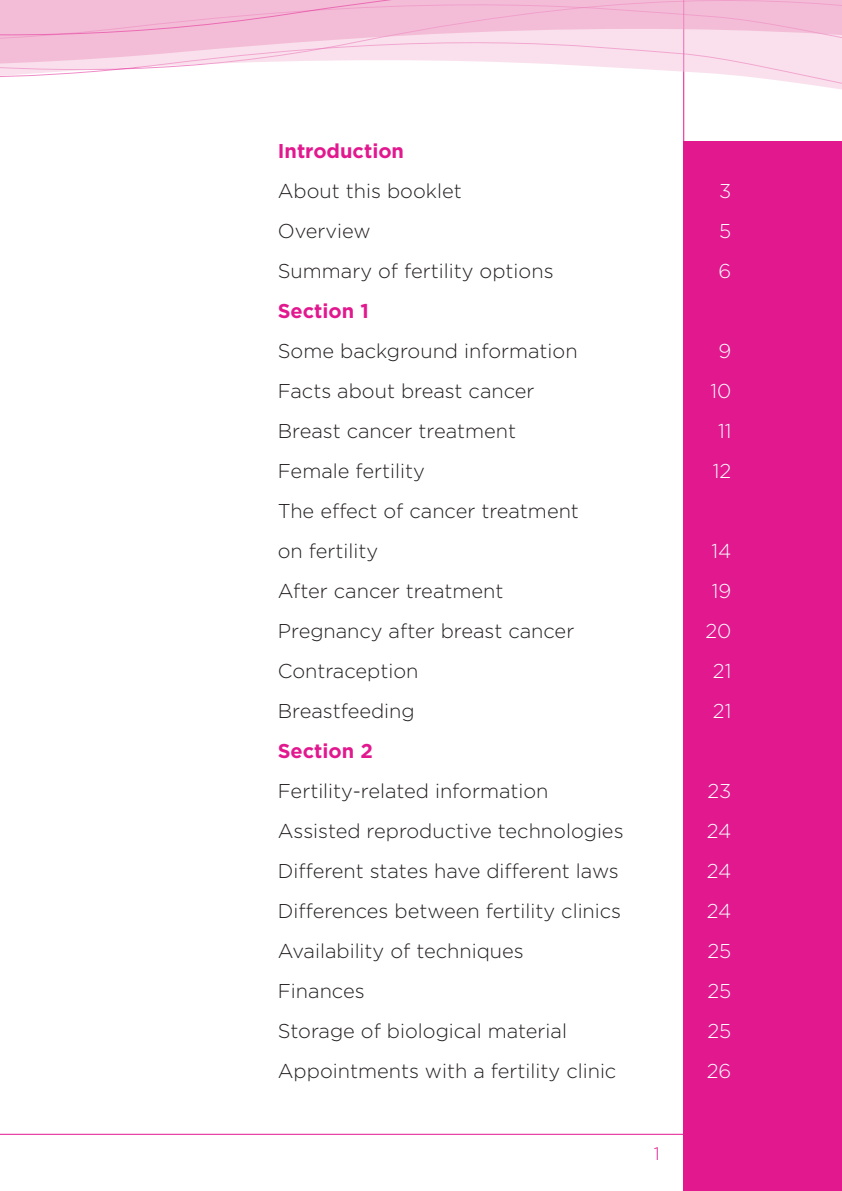
<style>
.page{position:relative;width:842px;height:1191px;background:#fff}
.page>*{position:absolute;margin:0;border:0;box-sizing:border-box;transform-origin:0 0}
.Contents{font:300 20px/40px "Gotham";color:#231f20}
.Contents-2{font:300 20px "Gotham";color:#fff}
.Contents-3{font:700 20px "Gotham";color:#e2188f}
.t1{font:300 18px "Gotham";color:#e2188f}
.s1{font-weight:700;color:#e2188f}
</style>
<div class="page">
<hr style="left:683px;top:0;width:1px;height:1191px;background:#e2188f">
<hr style="left:0;top:1133px;width:842px;height:1px;background:#e2188f">
<svg style="left:0;top:0;width:842px;height:83px"></svg>
<div style="left:683px;top:142px;width:159px;height:1049px;background:#e2188f"></div>
<p class="Contents-3" style="left:278px;top:137px;width:128px">Introduction</p>
<p class="Contents" style="left:278px;top:170px;width:185px">About this booklet</p>
<p class="Contents-2" style="left:719px;top:178px;width:14px">3</p>
<p class="Contents" style="left:278px;top:210px;width:94px">Overview</p>
<p class="Contents-2" style="left:719px;top:218px;width:14px">5</p>
<p class="Contents" style="left:278px;top:250px;width:277px">Summary of fertility options</p>
<p class="Contents-2" style="left:718px;top:258px;width:14px">6</p>
<p class="Contents" style="left:278px;top:290px;width:301px"><span class="s1">Section 1<br></span>Some background information</p>
<p class="Contents-2" style="left:718px;top:338px;width:14px">9</p>
<p class="Contents" style="left:278px;top:370px;width:258px">Facts about breast cancer</p>
<p class="Contents-2" style="left:710px;top:378px;width:22px">10</p>
<p class="Contents" style="left:278px;top:410px;width:240px">Breast cancer treatment</p>
<p class="Contents-2" style="left:718px;top:418px;width:15px">11</p>
<p class="Contents" style="left:278px;top:450px;width:149px">Female fertility</p>
<p class="Contents-2" style="left:713px;top:458px;width:20px">12</p>
<p class="Contents" style="left:278px;top:490px;width:303px">The effect of cancer treatment on fertility</p>
<p class="Contents-2" style="left:711px;top:538px;width:21px">14</p>
<p class="Contents" style="left:278px;top:570px;width:227px">After cancer treatment</p>
<p class="Contents-2" style="left:712px;top:578px;width:21px">19</p>
<p class="Contents" style="left:278px;top:610px;width:298px">Pregnancy after breast cancer</p>
<p class="Contents-2" style="left:705px;top:618px;width:27px">20</p>
<p class="Contents" style="left:278px;top:650px;width:142px">Contraception</p>
<p class="Contents-2" style="left:713px;top:658px;width:20px">21</p>
<p class="Contents" style="left:278px;top:690px;width:138px">Breastfeeding</p>
<p class="Contents-2" style="left:713px;top:698px;width:20px">21</p>
<p class="Contents" style="left:278px;top:730px;width:272px"><span class="s1">Section 2<br></span>Fertility-related information</p>
<p class="Contents-2" style="left:707px;top:778px;width:25px">23</p>
<p class="Contents" style="left:278px;top:810px;width:347px">Assisted reproductive technologies</p>
<p class="Contents-2" style="left:707px;top:818px;width:26px">24</p>
<p class="Contents" style="left:278px;top:850px;width:343px">Different states have different laws</p>
<p class="Contents-2" style="left:707px;top:858px;width:26px">24</p>
<p class="Contents" style="left:278px;top:890px;width:345px">Differences between fertility clinics</p>
<p class="Contents-2" style="left:707px;top:898px;width:26px">24</p>
<p class="Contents" style="left:278px;top:930px;width:247px">Availability of techniques</p>
<p class="Contents-2" style="left:707px;top:938px;width:25px">25</p>
<p class="Contents" style="left:278px;top:970px;width:88px">Finances</p>
<p class="Contents-2" style="left:707px;top:978px;width:25px">25</p>
<p class="Contents" style="left:278px;top:1010px;width:291px">Storage of biological material</p>
<p class="Contents-2" style="left:707px;top:1018px;width:25px">25</p>
<p class="Contents" style="left:278px;top:1050px;width:340px">Appointments with a fertility clinic</p>
<p class="Contents-2" style="left:707px;top:1058px;width:26px">26</p>
<p class="t1" style="left:654px;top:1142px;width:8px">1</p>
</div>
